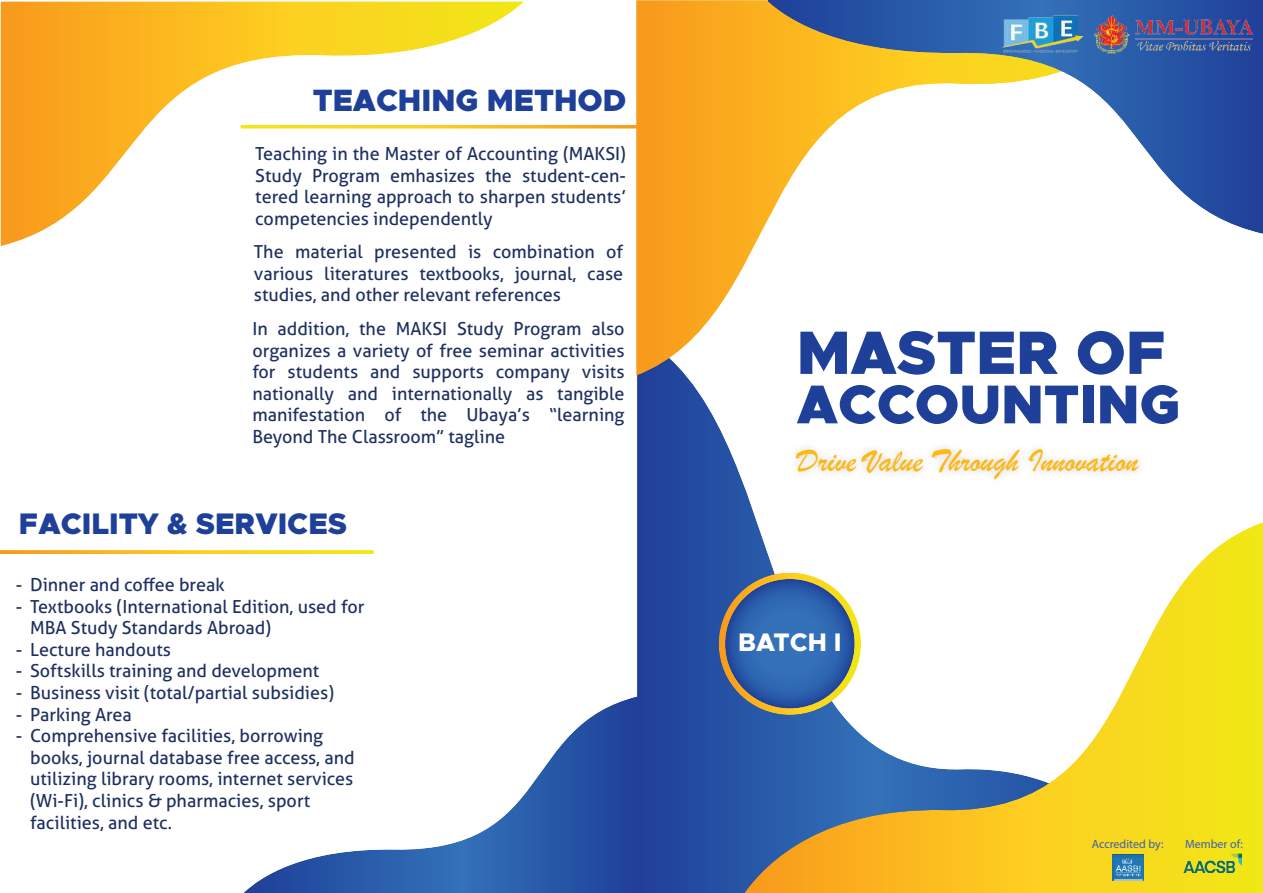
<style>
.page{position:relative;width:1263px;height:893px;background:#fff}
.page>*{position:absolute;margin:0;border:0;box-sizing:border-box;transform-origin:0 0}
.t1{font:900 61.5px "Metropolis";color:#1f4099}
.t2{font:900 54.9px "Metropolis";color:#1f4099}
.t3{font:33.3px "Brush Script";color:#fdb812}
.t4{font:900 31.05px "Metropolis";color:#1f4099}
.t5{font:900 29.85px "Metropolis";color:#1f4099}
.t6{font:800 25.5px "Metropolis";color:#fff}
.t7{font:18px/21.6px "Aller";color:#1e3061;text-align:justify}
.t8{font:12px "Myriad Pro";color:#3d61ad}
</style>
<div class="page">
<img style="left:0;top:2px;width:523px;height:244px">
<img style="left:637px;top:376px;width:120px;height:517px">
<img style="left:745px;top:522px;width:518px;height:371px">
<img style="left:636px;top:0;width:132px;height:376px">
<img style="left:768px;top:0;width:495px;height:234px">
<img style="left:244px;top:696px;width:394px;height:197px">
<img style="left:719px;top:572px;width:142px;height:143px">
<img style="left:725px;top:579px;width:130px;height:129px">
<img style="left:1091px;top:13px;width:162px;height:41px">
<img style="left:998px;top:13px;width:88px;height:42px">
<img style="left:1183px;top:854px;width:58px;height:18px">
<img style="left:1112px;top:855px;width:31px;height:25px">
<img style="left:0;top:550px;width:374px;height:4px">
<img style="left:240px;top:125px;width:406px;height:4px">
<h3 class="t4" style="left:313px;top:86px;width:315px">TEACHING METHOD</h3>
<p class="t7" style="left:255px;top:143px;width:372px">Teaching in the Master of Accounting (MAKSI)<br>Study Program emhasizes the student-cen&shy;tered learning approach to sharpen students’ competencies independently</p>
<p class="t7" style="left:254px;top:241px;width:371px">The material presented is combination of various literatures textbooks, journal, case studies, and other relevant references</p>
<p class="t7" style="left:252px;top:318px;width:374px">In addition, the MAKSI Study Program also organizes a variety of free seminar activities for students and supports company visits nationally and internationally as tangible manifestation of the Ubaya’s “learning Beyond The Classroom” tagline</p>
<h3 class="t5" style="left:19px;top:510px;width:330px">FACILITY &amp; SERVICES</h3>
<p class="t7" style="left:16px;top:574px;width:210px">- Dinner and coffee break</p>
<p class="t7" style="left:30px;top:595px;width:336px;text-indent:-14px">- Textbooks (International Edition, used for<br>MBA Study Standards Abroad)</p>
<p class="t7" style="left:16px;top:638px;width:157px">- Lecture handouts</p>
<p class="t7" style="left:16px;top:660px;width:305px">- Softskills training and development</p>
<p class="t7" style="left:16px;top:682px;width:320px">- Business visit (total/partial subsidies)</p>
<p class="t7" style="left:16px;top:703px;width:117px">- Parking Area</p>
<p class="t7" style="left:30px;top:725px;width:326px;text-align:left;text-indent:-14px">- Comprehensive facilities, borrowing books, journal database free access, and utilizing library rooms, internet services (Wi-Fi), clinics &amp; pharmacies, sport facilities, and etc.</p>
<h1 class="t1" style="left:797px;top:325px;width:371px">MASTER OF</h1>
<h2 class="t2" style="left:797px;top:380px;width:385px">ACCOUNTING</h2>
<h3 class="t3" style="left:797px;top:449px;width:343px">Drive Value Through Innovation</h3>
<h3 class="t6" style="left:738px;top:630px;width:105px">BATCH I</h3>
<p class="t8" style="left:1092px;top:839px;width:73px">Accredited by:</p>
<p class="t8" style="left:1185px;top:839px;width:60px">Member of:</p>
</div>
